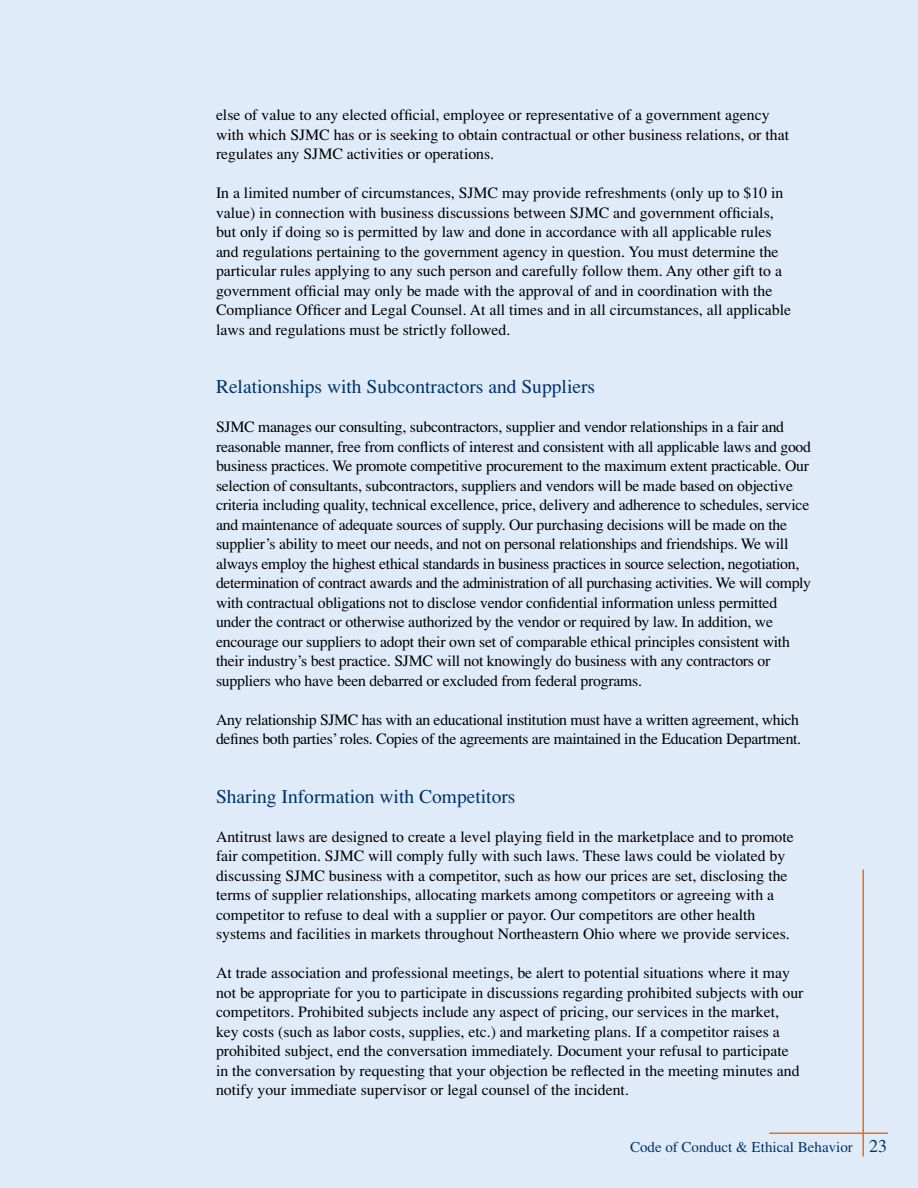
<style>
.page{position:relative;width:918px;height:1188px;background:#e0ebf9}
.page>*{position:absolute;margin:0;border:0;box-sizing:border-box;transform-origin:0 0}
.t1{font:19.5px "Times";color:#003468}
.t2{font:18px "Times";color:#003468}
.t3{font:15.75px/19.5px "Times";color:#000}
.t4{font:15.75px/19.5px "Times";letter-spacing:-.02em;color:#000}
.t5{font:15px "Times";color:#003468}
</style>
<div class="page">
<hr style="left:862px;top:870px;width:2px;height:287px;background:#e36f1e">
<hr style="left:769px;top:1132px;width:119px;height:2px;background:#e36f1e">
<p class="t3" style="left:216px;top:105px;width:575px">else of value to any elected official, employee or representative of a government agency with which SJMC has or is seeking to obtain contractual or other business relations, or that regulates any SJMC activities or operations.</p>
<p class="t3" style="left:216px;top:183px;width:577px">In a limited number of circumstances, SJMC may provide refreshments (only up to $10 in value) in connection with business discussions between SJMC and government officials, but only if doing so is permitted by law and done in accordance with all applicable rules and regulations pertaining to the government agency in question. You must determine the particular rules applying to any such person and carefully follow them. Any other gift to a government official may only be made with the approval of and in coordination with the Compliance Officer and Legal Counsel. At all times and in all circumstances, all applicable laws and regulations must be strictly followed.</p>
<p class="t1" style="left:216px;top:376px;width:381px">Relationships with Subcontractors and Suppliers</p>
<p class="t3" style="left:216px;top:417px;width:597px">SJMC manages our consulting, subcontractors, supplier and vendor relationships in a fair and reasonable manner, free from conflicts of interest and consistent with all applicable laws and good business practices. We promote competitive procurement to the maximum extent practicable. Our selection of consultants, subcontractors, suppliers and vendors will be made based on objective criteria including quality, technical excellence, price, delivery and adherence to schedules, service and maintenance of adequate sources of supply. Our purchasing decisions will be made on the supplier’s ability to meet our needs, and not on personal relationships and friendships. We will always employ the highest ethical standards in business practices in source selection, negotiation, determination of contract awards and the administration of all purchasing activities. We will comply with contractual obligations not to disclose vendor confidential information unless permitted under the contract or otherwise authorized by the vendor or required by law. In addition, we encourage our suppliers to adopt their own set of comparable ethical principles consistent with their industry’s best practice. SJMC will not knowingly do business with any contractors or suppliers who have been debarred or excluded from federal programs.</p>
<p class="t4" style="left:216px;top:710px;width:587px">Any relationship SJMC has with an educational institution must have a written agreement, which defines both parties’ roles. Copies of the agreements are maintained in the Education Department.</p>
<p class="t1" style="left:216px;top:785px;width:301px">Sharing Information with Competitors</p>
<p class="t3" style="left:216px;top:827px;width:579px">Antitrust laws are designed to create a level playing field in the marketplace and to promote fair competition. SJMC will comply fully with such laws. These laws could be violated by discussing SJMC business with a competitor, such as how our prices are set, disclosing the terms of supplier relationships, allocating markets among competitors or agreeing with a competitor to refuse to deal with a supplier or payor. Our competitors are other health systems and facilities in markets throughout Northeastern Ohio where we provide services.</p>
<p class="t3" style="left:216px;top:963px;width:589px">At trade association and professional meetings, be alert to potential situations where it may not be appropriate for you to participate in discussions regarding prohibited subjects with our competitors. Prohibited subjects include any aspect of pricing, our services in the market, key costs (such as labor costs, supplies, etc.) and marketing plans. If a competitor raises a prohibited subject, end the conversation immediately. Document your refusal to participate in the conversation by requesting that your objection be reflected in the meeting minutes and notify your immediate supervisor or legal counsel of the incident.</p>
<p class="t5" style="left:630px;top:1138px;width:224px">Code of Conduct &amp; Ethical Behavior</p>
<p class="t2" style="left:869px;top:1136px;width:19px">23</p>
</div>
